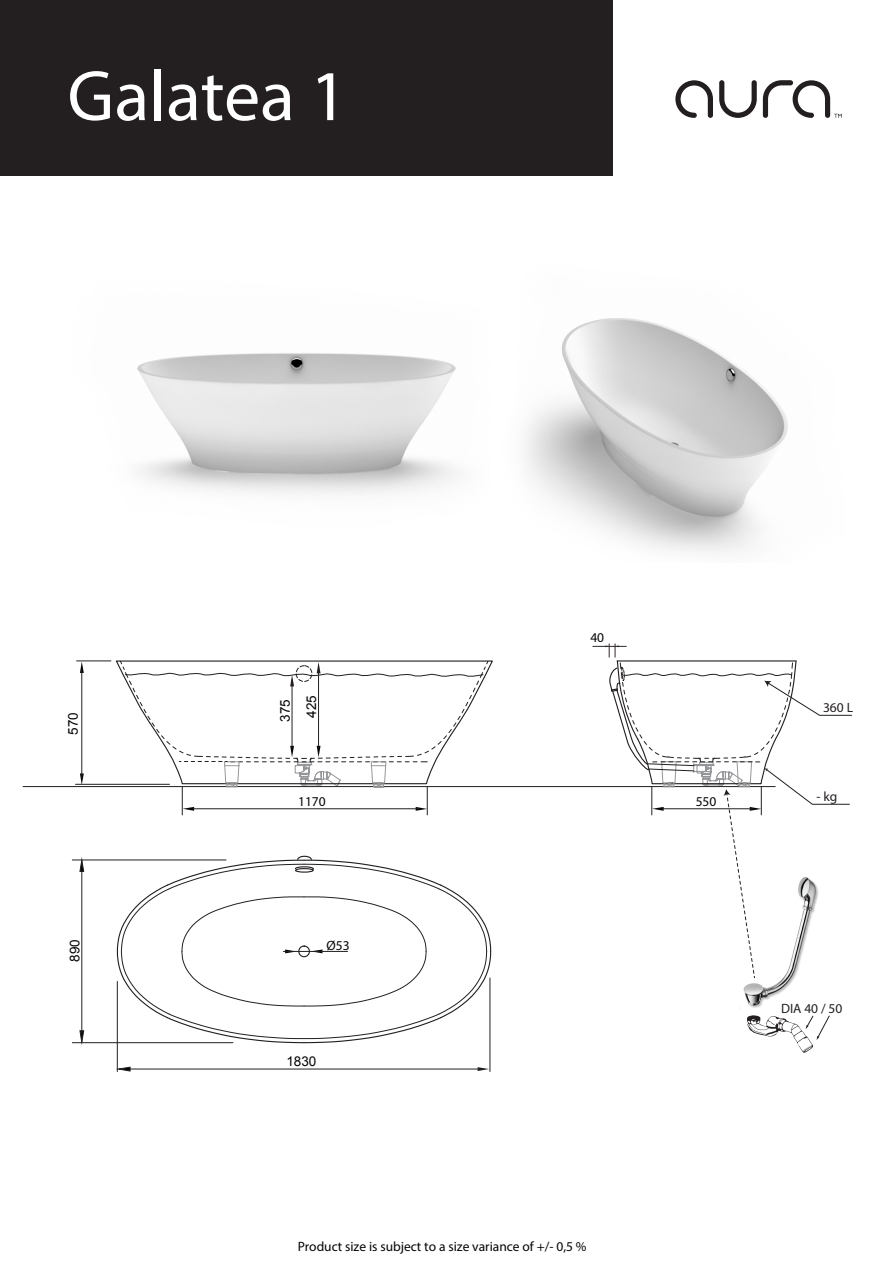
<style>
.page{position:relative;width:893px;height:1263px;background:#fff}
.page>*{position:absolute;margin:0;border:0;box-sizing:border-box;transform-origin:0 0}
.t1{font:72px "Myriad Pro";color:#fff}
.t2{font:13.5px "Myriad Pro";color:#050504}
.t3{font:13.5px "Arial";color:#050504}
.t4{font:13.5px "Myriad Pro";color:#231f20}
</style>
<div class="page">
<img style="left:137px;top:353px;width:321px;height:142px">
<img style="left:524px;top:318px;width:264px;height:236px">
<div style="left:0;top:0;width:612px;height:175px;background:#231f20"></div>
<svg style="left:675px;top:80px;width:38px;height:38px"></svg>
<svg style="left:719px;top:80px;width:38px;height:38px"></svg>
<svg style="left:763px;top:80px;width:79px;height:38px"></svg>
<hr style="left:72px;top:860px;width:154px;height:1px;background:#231f20">
<hr style="left:72px;top:1042px;width:161px;height:1px;background:#231f20">
<svg style="left:79px;top:859px;width:5px;height:13px"></svg>
<svg style="left:79px;top:1030px;width:5px;height:13px"></svg>
<hr style="left:82px;top:871px;width:1px;height:162px;background:#231f20">
<svg style="left:118px;top:1066px;width:13px;height:6px"></svg>
<svg style="left:478px;top:1067px;width:11px;height:4px"></svg>
<hr style="left:117px;top:981px;width:1px;height:90px;background:#231f20">
<hr style="left:490px;top:978px;width:1px;height:93px;background:#231f20">
<hr style="left:130px;top:1069px;width:348px;height:1px;background:#231f20">
<svg style="left:80px;top:773px;width:4px;height:11px"></svg>
<svg style="left:80px;top:662px;width:4px;height:11px"></svg>
<hr style="left:82px;top:671px;width:1px;height:106px;background:#231f20">
<hr style="left:77px;top:661px;width:34px;height:1px;background:#231f20">
<hr style="left:75px;top:784px;width:95px;height:1px;background:#231f20">
<img style="left:740px;top:978px;width:55px;height:31px">
<svg style="left:747px;top:1015px;width:83px;height:38px"></svg>
<hr style="left:23px;top:786px;width:752px;height:1px;background:#231f20">
<svg style="left:116px;top:855px;width:376px;height:189px"></svg>
<svg style="left:119px;top:660px;width:370px;height:155px"></svg>
<svg style="left:605px;top:643px;width:247px;height:335px"></svg>
<hr style="left:592px;top:646px;width:35px;height:1px;background:#2e282a">
<h1 class="t1" style="left:68px;top:52px;width:281px">Galatea 1</h1>
<p class="t3" style="left:64px;top:735px;width:24px;rotate:-90deg">570</p>
<p class="t3" style="left:66px;top:962px;width:24px;rotate:-90deg">890</p>
<p class="t3" style="left:276px;top:722px;width:24px;rotate:-90deg">375</p>
<p class="t3" style="left:303px;top:718px;width:24px;rotate:-90deg">425</p>
<p class="t2" style="left:590px;top:629px;width:15px">40</p>
<p class="t2" style="left:298px;top:793px;width:29px">1170</p>
<p class="t2" style="left:696px;top:793px;width:22px">550</p>
<p class="t2" style="left:327px;top:937px;width:25px">Ø53</p>
<p class="t3" style="left:286px;top:1053px;width:32px">1830</p>
<p class="t4" style="left:823px;top:699px;width:32px">360 L</p>
<p class="t4" style="left:816px;top:788px;width:22px">- kg</p>
<p class="t4" style="left:781px;top:1000px;width:63px">DIA 40 / 50</p>
<p class="t2" style="left:298px;top:1238px;width:290px">Product size is subject to a size variance of +/- 0,5 %</p>
</div>
